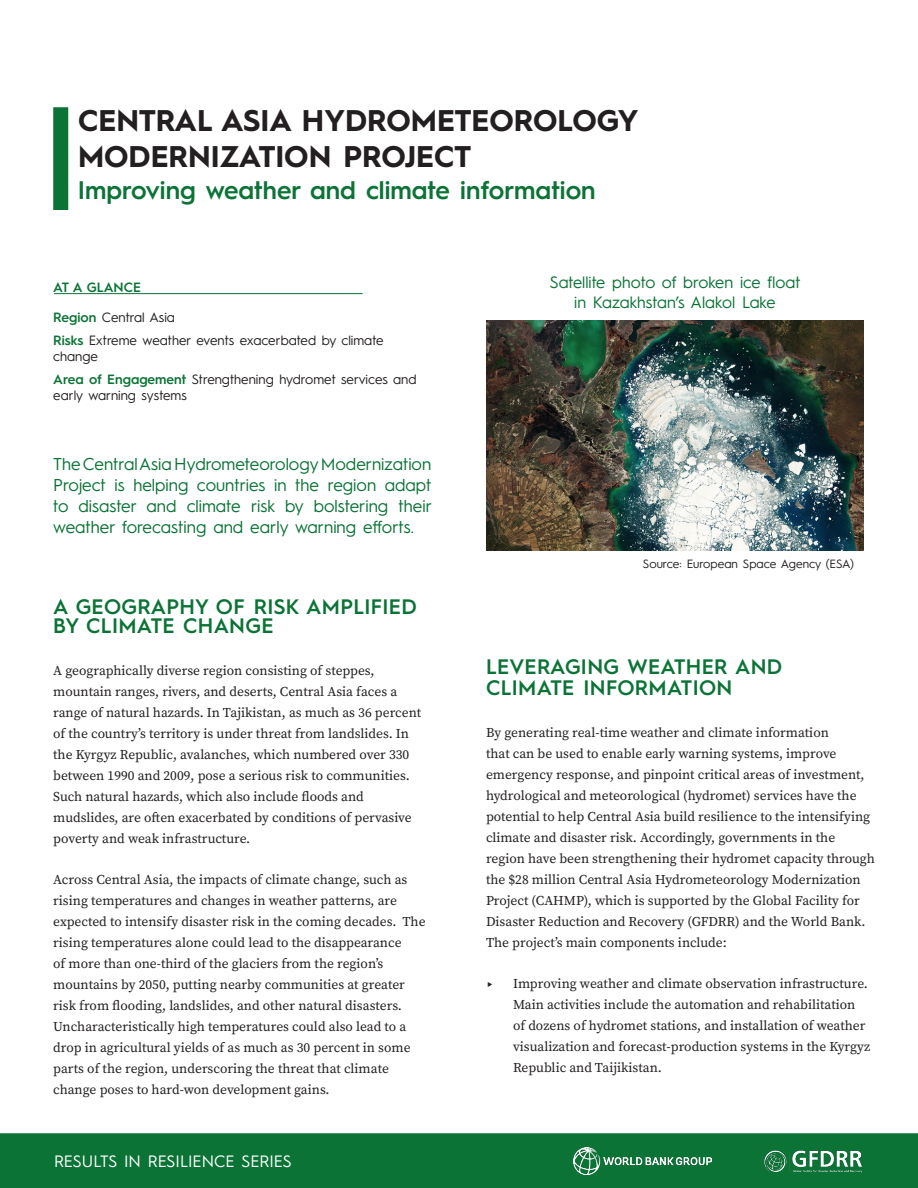
<style>
.page{position:relative;width:918px;height:1188px;background:#fff}
.page>*{position:absolute;margin:0;border:0;box-sizing:border-box;transform-origin:0 0}
.t1{font:700 30px "Hurme Geometric Sans 1";color:#231f20}
.t2{font:600 25.5px "Hurme Geometric Sans 1";color:#0b7336}
.t3{font:600 21px/19.5px "Hurme Geometric Sans 1";letter-spacing:.015em;color:#0b7336}
.t4{font:17.25px/21px "Hurme Geometric Sans 1";color:#0b7336;text-align:justify}
.t5{font:16.5px/19.8px "Hurme Geometric Sans 1";color:#0b7336;text-align:center}
.t6{font:16.5px "Hurme Geometric Sans 1";color:#fff}
.t7{font:13.5px/21px "Source Serif Pro";color:#231f20}
.t8{font:13.5px/16.2px "Hurme Geometric Sans 1";color:#231f20}
.t9{font:600 13.5px "Hurme Geometric Sans 1";color:#0b7336}
.t10{font:12px "Hurme Geometric Sans 1";color:#231f20}
.s1{font-weight:600;color:#0b7336}
</style>
<div class="page">
<div style="left:53px;top:107px;width:15px;height:103px;background:#0b7336;border:2px solid #0b7336"></div>
<div style="left:0;top:1134px;width:918px;height:54px;background:#0b7336"></div>
<div style="left:0;top:1133px;width:918px;height:55px;border:2px solid #0b7336"></div>
<img style="left:764px;top:1150px;width:98px;height:23px">
<img style="left:574px;top:1148px;width:138px;height:26px">
<hr style="left:54px;top:293px;width:309px;height:1px;background:#0b7336">
<img style="left:486px;top:320px;width:378px;height:231px">
<p class="t1" style="left:78px;top:99px;width:562px">CENTRAL ASIA HYDROMETEOROLOGY</p>
<p class="t1" style="left:78px;top:135px;width:394px">MODERNIZATION PROJECT</p>
<p class="t2" style="left:78px;top:172px;width:519px">Improving weather and climate information</p>
<p class="t9" style="left:53px;top:278px;width:89px">AT A GLANCE</p>
<p class="t8" style="left:53px;top:308px;width:123px"><span class="s1">Region</span> Central Asia</p>
<p class="t8" style="left:53px;top:331px;width:332px"><span class="s1">Risks</span> Extreme weather events exacerbated by climate change</p>
<p class="t8" style="left:53px;top:370px;width:365px"><span class="s1">Area of Engagement</span> Strengthening hydromet services and early warning systems</p>
<p class="t4" style="left:53px;top:452px;width:380px">The Central Asia Hydrometeorology Modernization Project is helping countries in the region adapt to disaster and climate risk by bolstering their weather forecasting and early warning efforts.</p>
<p class="t3" style="left:53px;top:595px;width:365px">A GEOGRAPHY OF RISK AMPLIFIED<br>BY CLIMATE CHANGE</p>
<p class="t7" style="left:53px;top:660px;width:370px">A geographically diverse region consisting of steppes, mountain ranges, rivers, and deserts, Central Asia faces a range of natural hazards. In Tajikistan, as much as 36 percent of the country’s territory is under threat from landslides. In the Kyrgyz Republic, avalanches, which numbered over 330 between 1990 and 2009, pose a serious risk to communities.<br>Such natural hazards, which also include floods and mudslides, are often exacerbated by conditions of pervasive poverty and weak infrastructure.</p>
<p class="t7" style="left:53px;top:869px;width:374px">Across Central Asia, the impacts of climate change, such as rising temperatures and changes in weather patterns, are expected to intensify disaster risk in the coming decades. The rising temperatures alone could lead to the disappearance<br>of more than one-third of the glaciers from the region’s mountains by 2050, putting nearby communities at greater risk from flooding, landslides, and other natural disasters.<br>Uncharacteristically high temperatures could also lead to a drop in agricultural yields of as much as 30 percent in some parts of the region, underscoring the threat that climate change poses to hard-won development gains.</p>
<p class="t6" style="left:54px;top:1150px;width:239px">RESULTS IN RESILIENCE SERIES</p>
<p class="t5" style="left:550px;top:271px;width:252px">Satellite photo of broken ice float in Kazakhstan’s Alakol Lake</p>
<p class="t10" style="left:643px;top:555px;width:213px">Source: European Space Agency (ESA)</p>
<p class="t3" style="left:486px;top:655px;width:298px;line-height:21px">LEVERAGING WEATHER AND<br>CLIMATE INFORMATION</p>
<p class="t7" style="left:486px;top:722px;width:390px">By generating real-time weather and climate information<br>that can be used to enable early warning systems, improve emergency response, and pinpoint critical areas of investment, hydrological and meteorological (hydromet) services have the potential to help Central Asia build resilience to the intensifying climate and disaster risk. Accordingly, governments in the region have been strengthening their hydromet capacity through the $28 million Central Asia Hydrometeorology Modernization Project (CAHMP), which is supported by the Global Facility for Disaster Reduction and Recovery (GFDRR) and the World Bank.<br>The project’s main components include:</p>
<p class="t8" style="left:486px;top:974px;width:9px">►</p>
<p class="t7" style="left:513px;top:973px;width:359px">Improving weather and climate observation infrastructure.<br>Main activities include the automation and rehabilitation of dozens of hydromet stations, and installation of weather visualization and forecast-production systems in the Kyrgyz Republic and Taijikistan.</p>
</div>
